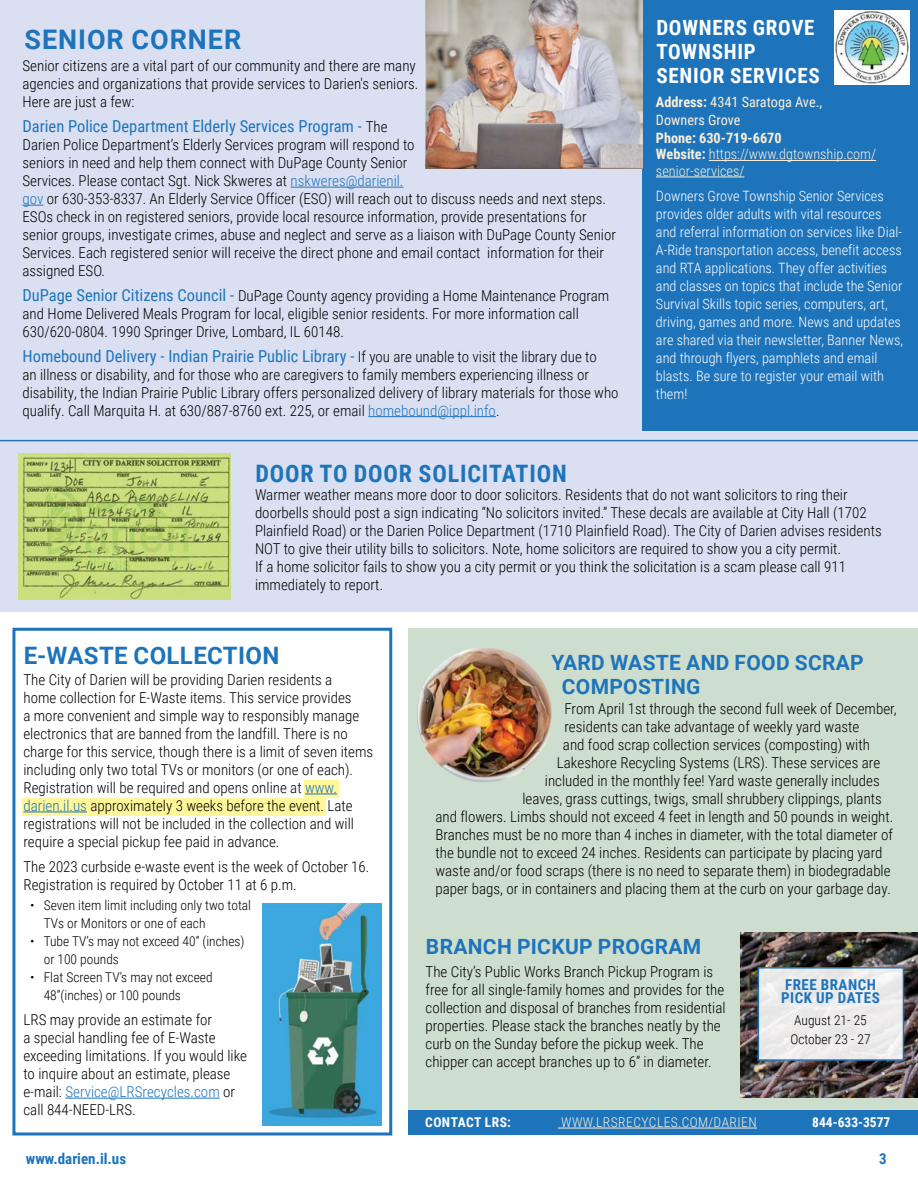
<style>
.page{position:relative;width:918px;height:1188px;background:#fff}
.page>*{position:absolute;margin:0;border:0;box-sizing:border-box;transform-origin:0 0}
.t1{font:700 27px "Roboto";letter-spacing:.035em;color:#1e74bb}
.t2{font:700 24px "Roboto Condensed";letter-spacing:.035em;color:#1e74bb}
.t3{font:700 24px "Roboto";letter-spacing:.015em;color:#1e74bb}
.t4{font:700 21px/24px "Roboto";letter-spacing:.015em;color:#1e74bb}
.t5{font:700 21px/24px "Roboto Condensed";letter-spacing:.035em;color:#fff}
.t6{font:16.5px "Roboto Condensed";color:#1e74bb}
.t7{font:300 15px/18px "Roboto Condensed";color:#000}
.t8{font:700 15px/13.5px "Roboto Condensed";letter-spacing:.035em;color:#1e74bb}
.t9{font:700 15px "Roboto Condensed";color:#1e74bb}
.t10{font:300 14.25px/18px "Roboto Condensed";color:#fff}
.t11{font:300 14.25px/16.5px "Roboto Condensed";color:#fbefd9}
.t12{font:14.25px/18px "Roboto Condensed";color:#fbefd9}
.t13{font:300 13.5px/18px "Roboto Condensed";color:#000}
.t14{font:300 13.5px "Roboto Condensed";letter-spacing:.035em;color:#fbefd9}
.t15{font:700 13.5px "Roboto Condensed";color:#fff}
.t16{font:700 13.5px "Roboto Condensed";letter-spacing:.035em;color:#fff}
.s1{font-weight:300;font-size:15px;color:#000}
.s2{color:#1e74bb}
.s3{font-weight:400;font-size:16.5px;color:#1e74bb}
.s4{font-weight:700}
</style>
<div class="page">
<div style="left:23px;top:798px;width:303px;height:17px;background:#fff799"></div>
<div style="left:0;top:0;width:918px;height:611px;background:#dae0f2"></div>
<hr style="left:291px;top:187px;width:113px;height:1px;background:#1e74bb">
<svg style="left:22px;top:205px;width:21px;height:1px"></svg>
<hr style="left:368px;top:416px;width:128px;height:1px;background:#1e74bb">
<div style="left:408px;top:628px;width:510px;height:506px;background:#cedece"></div>
<div style="left:408px;top:1110px;width:510px;height:25px;background:#1e74bb"></div>
<hr style="left:558px;top:1128px;width:199px;height:1px;background:#fbefd9">
<div style="left:642px;top:0;width:276px;height:430px;background:#1e74bb"></div>
<hr style="left:709px;top:160px;width:167px;height:1px;background:#fbefd9">
<hr style="left:656px;top:177px;width:88px;height:1px;background:#fbefd9">
<img style="left:835px;top:10px;width:74px;height:75px">
<div style="left:12px;top:628px;width:380px;height:508px;border:3px solid #1e74bb"></div>
<img style="left:741px;top:932px;width:177px;height:165px">
<div style="left:758px;top:967px;width:146px;height:94px;background:#ecebeb;border:2px solid #1e74bb"></div>
<img style="left:426px;top:0;width:216px;height:168px">
<img style="left:262px;top:904px;width:120px;height:221px">
<img style="left:417px;top:648px;width:135px;height:134px">
<img style="left:19px;top:454px;width:211px;height:146px">
<hr style="left:0;top:440px;width:918px;height:1px;background:#1e74bb">
<div style="left:305px;top:780px;width:34px;height:18px;background:#fff799"></div>
<hr style="left:305px;top:794px;width:32px;height:1px;background:#1e74bb">
<hr style="left:23px;top:812px;width:64px;height:1px;background:#1e74bb">
<hr style="left:65px;top:1098px;width:155px;height:1px;background:#1e74bb">
<h1 class="t1" style="left:24px;top:20px;width:218px">SENIOR CORNER</h1>
<p class="t7" style="left:22px;top:56px;width:398px">Senior citizens are a vital part of our community and there are many agencies and organizations that provide services to Darien's seniors.<br>Here are just a few:</p>
<p class="t6" style="left:22px;top:115px;width:367px">Darien Police Department Elderly Services Program - <span class="s1">The</span></p>
<p class="t7" style="left:23px;top:135px;width:595px">Darien Police Department’s Elderly Services program will respond to<br>seniors in need and help them connect with DuPage County Senior<br>Services. Please contact Sgt. Nick Skweres at <span class="s2">nskweres@darienil.<br>gov</span> or 630-353-8337. An Elderly Service Officer (ESO) will reach out to discuss needs and next steps.<br>ESOs check in on registered seniors, provide local resource information, provide presentations for senior groups, investigate crimes, abuse and neglect and serve as a liaison with DuPage County Senior Services. Each registered senior will receive the direct phone and email contact information for their assigned ESO.</p>
<p class="t7" style="left:22px;top:286px;width:588px"><span class="s3">DuPage Senior Citizens Council -</span> DuPage County agency providing a Home Maintenance Program and Home Delivered Meals Program for local, eligible senior residents. For more information call<br>630/620-0804. 1990 Springer Drive, Lombard, IL 60148.</p>
<p class="t6" style="left:22px;top:344px;width:576px">Homebound Delivery - Indian Prairie Public Library - <span class="s1">If you are unable to visit the library due to</span></p>
<p class="t7" style="left:23px;top:365px;width:598px">an illness or disability, and for those who are caregivers to family members experiencing illness or disability, the Indian Prairie Public Library offers personalized delivery of library materials for those who qualify. Call Marquita H. at 630/887-8760 ext. 225, or email <span class="s2">homebound@ippl.info</span>.</p>
<h3 class="t5" style="left:656px;top:15px;width:165px">DOWNERS GROVE<br>TOWNSHIP<br>SENIOR SERVICES</h3>
<p class="t12" style="left:656px;top:92px;width:168px"><span class="s4">Address:</span> 4341 Saratoga Ave.,<br>Downers Grove</p>
<p class="t11" style="left:656px;top:129px;width:222px"><span class="s4">Phone: 630-719-6670<br>Website:</span> https://www.dgtownship.com/ senior-services/</p>
<p class="t10" style="left:656px;top:186px;width:249px">Downers Grove Township Senior Services provides older adults with vital resources and referral information on services like Dial-A-Ride transportation access, benefit access and RTA applications. They offer activities and classes on topics that include the Senior Survival Skills topic series, computers, art, driving, games and more. News and updates are shared via their newsletter, Banner News, and through flyers, pamphlets and email blasts. Be sure to register your email with them!</p>
<h2 class="t2" style="left:255px;top:457px;width:313px">DOOR TO DOOR SOLICITATION</h2>
<p class="t7" style="left:255px;top:485px;width:628px">Warmer weather means more door to door solicitors. Residents that do not want solicitors to ring their doorbells should post a sign indicating “No solicitors invited.” These decals are available at City Hall (1702<br>Plainfield Road) or the Darien Police Department (1710 Plainfield Road). The City of Darien advises residents NOT to give their utility bills to solicitors. Note, home solicitors are required to show you a city permit.<br>If a home solicitor fails to show you a city permit or you think the solicitation is a scam please call 911 immediately to report.</p>
<h2 class="t3" style="left:24px;top:639px;width:257px">E-WASTE COLLECTION</h2>
<p class="t7" style="left:23px;top:670px;width:351px">The City of Darien will be providing Darien residents a<br>home collection for E-Waste items. This service provides<br>a more convenient and simple way to responsibly manage electronics that are banned from the landfill. There is no charge for this service, though there is a limit of seven items including only two total TVs or monitors (or one of each).<br>Registration will be required and opens online at <span class="s2">www. darien.il.us</span> approximately 3 weeks before the event. Late registrations will not be included in the collection and will require a special pickup fee paid in advance.</p>
<p class="t7" style="left:23px;top:857px;width:347px">The 2023 curbside e-waste event is the week of October 16.<br>Registration is required by October 11 at 6 p.m.</p>
<p class="t13" style="left:44px;top:896px;width:209px;text-indent:-14px">• Seven item limit including only two total<br>TVs or Monitors or one of each</p>
<p class="t13" style="left:44px;top:932px;width:202px;text-indent:-14px">• Tube TV’s may not exceed 40” (inches) or 100 pounds</p>
<p class="t13" style="left:44px;top:968px;width:170px;text-indent:-14px">• Flat Screen TV’s may not exceed<br>48”(inches) or 100 pounds</p>
<p class="t7" style="left:23px;top:1010px;width:225px">LRS may provide an estimate for<br>a special handling fee of E-Waste exceeding limitations. If you would like to inquire about an estimate, please e-mail: <span class="s2">Service@LRSrecycles.com</span> or call 844-NEED-LRS.</p>
<h3 class="t4" style="left:562px;top:649px;width:303px;text-indent:-10px">YARD WASTE AND FOOD SCRAP<br>COMPOSTING</h3>
<p class="t7" style="left:564px;top:699px;width:334px">From April 1st through the second full week of December,</p>
<p class="t7" style="left:564px;top:717px;width:296px">residents can take advantage of weekly yard waste</p>
<p class="t7" style="left:563px;top:735px;width:309px">and food scrap collection services (composting) with</p>
<p class="t7" style="left:557px;top:753px;width:325px">Lakeshore Recycling Systems (LRS). These services are</p>
<p class="t7" style="left:545px;top:771px;width:336px">included in the monthly fee! Yard waste generally includes</p>
<p class="t7" style="left:522px;top:789px;width:361px">leaves, grass cuttings, twigs, small shrubbery clippings, plants</p>
<p class="t7" style="left:435px;top:807px;width:459px">and flowers. Limbs should not exceed 4 feet in length and 50 pounds in weight.</p>
<p class="t7" style="left:435px;top:825px;width:459px">Branches must be no more than 4 inches in diameter, with the total diameter of</p>
<p class="t7" style="left:435px;top:843px;width:449px">the bundle not to exceed 24 inches. Residents can participate by placing yard</p>
<p class="t7" style="left:435px;top:861px;width:457px">waste and/or food scraps (there is no need to separate them) in biodegradable</p>
<p class="t7" style="left:435px;top:879px;width:457px">paper bags, or in containers and placing them at the curb on your garbage day.</p>
<h3 class="t4" style="left:426px;top:934px;width:277px">BRANCH PICKUP PROGRAM</h3>
<p class="t7" style="left:426px;top:962px;width:302px">The City’s Public Works Branch Pickup Program is free for all single-family homes and provides for the collection and disposal of branches from residential properties. Please stack the branches neatly by the curb on the Sunday before the pickup week. The chipper can accept branches up to 6” in diameter.</p>
<p class="t8" style="left:781px;top:977px;width:100px">FREE BRANCH<br>PICK UP DATES</p>
<p class="t13" style="left:790px;top:1010px;width:82px;line-height:19.2px">August 21- 25<br>October 23 - 27</p>
<p class="t16" style="left:425px;top:1113px;width:87px">CONTACT LRS:</p>
<p class="t14" style="left:561px;top:1113px;width:197px">WWW.LRSRECYCLES.COM/DARIEN</p>
<p class="t15" style="left:812px;top:1113px;width:80px">844-633-3577</p>
<p class="t9" style="left:26px;top:1149px;width:102px">www.darien.il.us</p>
<p class="t8" style="left:879px;top:1152px;width:9px">3</p>
</div>
